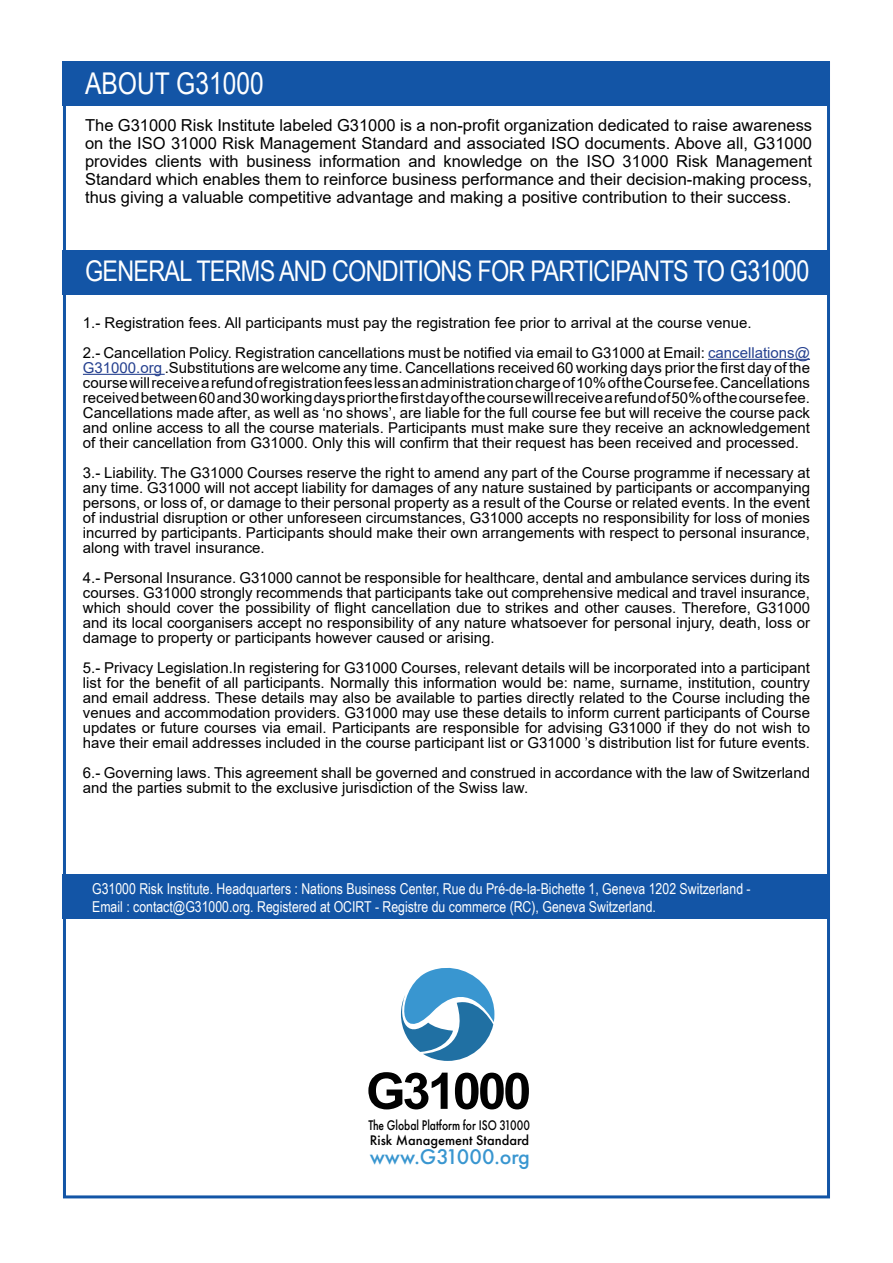
<style>
.page{position:relative;width:893px;height:1263px;background:#fff}
.page>*{position:absolute;margin:0;border:0;box-sizing:border-box;transform-origin:0 0}
.t1{font:30px "Arial Narrow";color:#fff}
.t2{font:28.5px "Arial Narrow";letter-spacing:-.025em;color:#fff}
.t3{font:500 22.05px "Futura PT";color:#3996d0}
.t4{font:16.5px/18px "Arial";color:#000;text-align:justify}
.t5{font:15px/15px "Arial";color:#000;text-align:justify}
.t6{font:15px/18px "Arial Narrow";color:#fff}
.t7{font:500 14.55px/14.5px "Futura PT";color:#000;scale:.8 1}
.s1{color:#25408f}
</style>
<div class="page">
<div style="left:63px;top:61px;width:767px;height:45px;background:#1355a6"></div>
<div style="left:63px;top:250px;width:767px;height:44px;background:#1355a6"></div>
<div style="left:63px;top:874px;width:767px;height:45px;background:#1355a6"></div>
<hr style="left:708px;top:359px;width:102px;height:1px;background:#25408f">
<hr style="left:83px;top:374px;width:82px;height:1px;background:#25408f">
<svg style="left:368px;top:1072px;width:80px;height:37px"></svg>
<svg style="left:455px;top:1073px;width:74px;height:36px"></svg>
<svg style="left:401px;top:967px;width:93px;height:94px"></svg>
<h1 class="t1" style="left:85px;top:62px;width:180px">ABOUT G31000</h1>
<p class="t4" style="left:85px;top:116px;width:729px">The G31000 Risk Institute labeled G31000 is a non-profit organization dedicated to raise awareness on the ISO 31000 Risk Management Standard and associated ISO documents. Above all, G31000 provides clients with business information and knowledge on the ISO 31000 Risk Management Standard which enables them to reinforce business performance and their decision-making process, thus giving a valuable competitive advantage and making a positive contribution to their success.</p>
<h2 class="t2" style="left:85px;top:250px;width:726px">GENERAL TERMS AND CONDITIONS FOR PARTICIPANTS TO G31000</h2>
<p class="t5" style="left:83px;top:307px;width:729px;line-height:30px">1.- Registration fees. All participants must pay the registration fee prior to arrival at the course venue.<br>2.- Cancellation Policy. Registration cancellations must be notified via email to G31000 at Email: <span class="s1">cancellations@</span></p>
<p class="t5" style="left:83px;top:360px;width:729px"><span class="s1">G31000.org</span> .Substitutions are welcome any time. Cancellations received 60 working days prior the first day of the course will receive a refund of registration fees less an administration charge of 10% of the Course fee. Cancellations received between 60 and 30 working days prior the first day of the course will receive a refund of 50% of the course fee.<br>Cancellations made after, as well as ‘no shows’, are liable for the full course fee but will receive the course pack and online access to all the course materials. Participants must make sure they receive an acknowledgement of their cancellation from G31000. Only this will confirm that their request has been received and processed.</p>
<p class="t5" style="left:83px;top:465px;width:729px">3.- Liability. The G31000 Courses reserve the right to amend any part of the Course programme if necessary at any time. G31000 will not accept liability for damages of any nature sustained by participants or accompanying persons, or loss of, or damage to their personal property as a result of the Course or related events. In the event of industrial disruption or other unforeseen circumstances, G31000 accepts no responsibility for loss of monies incurred by participants. Participants should make their own arrangements with respect to personal insurance, along with travel insurance.</p>
<p class="t5" style="left:83px;top:570px;width:729px">4.- Personal Insurance. G31000 cannot be responsible for healthcare, dental and ambulance services during its courses. G31000 strongly recommends that participants take out comprehensive medical and travel insurance, which should cover the possibility of flight cancellation due to strikes and other causes. Therefore, G31000 and its local coorganisers accept no responsibility of any nature whatsoever for personal injury, death, loss or damage to property or participants however caused or arising.</p>
<p class="t5" style="left:83px;top:660px;width:729px">5.- Privacy Legislation.In registering for G31000 Courses, relevant details will be incorporated into a participant list for the benefit of all participants. Normally this information would be: name, surname, institution, country and email address. These details may also be available to parties directly related to the Course including the venues and accommodation providers. G31000 may use these details to inform current participants of Course updates or future courses via email. Participants are responsible for advising G31000 if they do not wish to have their email addresses included in the course participant list or G31000 ’s distribution list for future events.</p>
<p class="t5" style="left:83px;top:765px;width:729px">6.- Governing laws. This agreement shall be governed and construed in accordance with the law of Switzerland and the parties submit to the exclusive jurisdiction of the Swiss law.</p>
<p class="t6" style="left:92px;top:879px;width:660px">G31000 Risk Institute. Headquarters : Nations Business Center, Rue du Pré-de-la-Bichette 1, Geneva 1202 Switzerland -<br>Email : contact@G31000.org. Registered at OCIRT - Registre du commerce (RC), Geneva Switzerland.</p>
<p class="t7" style="left:368px;top:1118px;width:203px">The Global Platform for ISO 31000<br>Risk Management Standard</p>
<h3 class="t3" style="left:370px;top:1143px;width:162px">www.G31000.org</h3>
</div>
